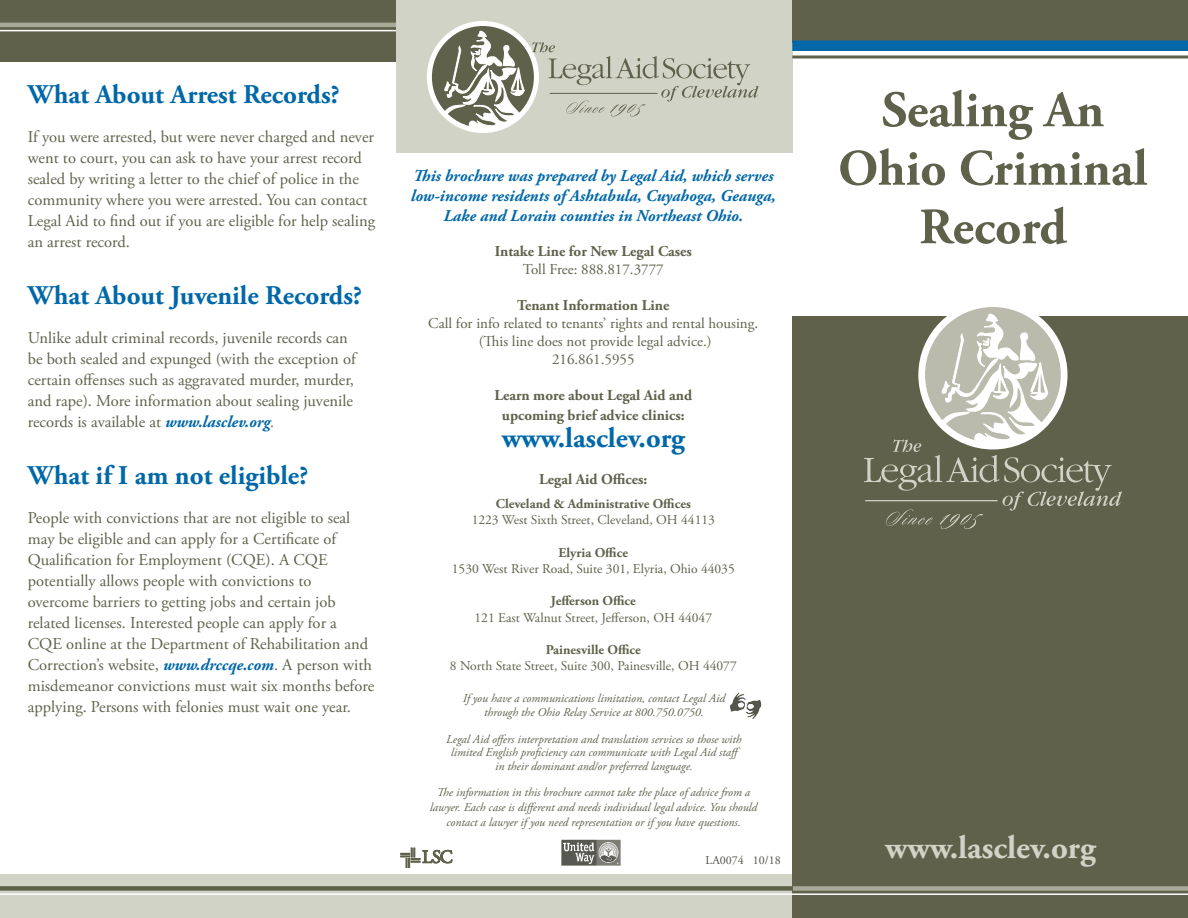
<style>
.page{position:relative;width:1188px;height:918px;background:#fff}
.page>*{position:absolute;margin:0;border:0;box-sizing:border-box;transform-origin:0 0}
.t1{font:700 51px/58.5px "Adobe Garamond Pro";color:#60614b;text-align:center}
.t2{font:700 32.7px "Adobe Garamond Pro";color:#d2d3c7}
.t3{font:700 28.5px "Adobe Garamond Pro";color:#0068a9}
.t4{font:700 27px "Adobe Garamond Pro";color:#0068a9}
.t5{font:16.5px/21px "Adobe Garamond Pro";color:#60614b}
.t6{font:italic 700 16.5px/20px "Adobe Garamond Pro";color:#0068a9;text-align:center}
.t7{font:15px/18px "Adobe Garamond Pro";color:#60614b;text-align:center}
.t8{font:700 15px/19.8px "Adobe Garamond Pro";color:#60614b;text-align:center}
.t9{font:13.5px "Adobe Garamond Pro";color:#60614b}
.t10{font:700 13.5px "Adobe Garamond Pro";color:#60614b}
.t11{font:italic 12px/13.5px "Adobe Garamond Pro";color:#60614b;text-align:center}
.t12{font:12px "Adobe Garamond Pro";color:#515249}
.s1{font-weight:700;font-style:italic;color:#0068a9}
.s2{font-style:italic}
</style>
<div class="page">
<div style="left:793px;top:316px;width:395px;height:510px;background:#60614b"></div>
<div style="left:0;top:875px;width:794px;height:43px;background:#d2d3c7"></div>
<div style="left:0;top:0;width:410px;height:62px;background:#60614b"></div>
<hr style="left:0;top:30px;width:411px;height:1px;background:#fff">
<hr style="left:0;top:23px;width:411px;height:4px;background:#a8aa98">
<div style="left:396px;top:0;width:396px;height:152px;background:#d2d3c7"></div>
<svg style="left:429px;top:23px;width:107px;height:108px"></svg>
<div style="left:427px;top:21px;width:112px;height:112px;border:5px solid #fff;border-radius:50%"></div>
<svg style="left:532px;top:42px;width:227px;height:75px"></svg>
<hr style="left:550px;top:93px;width:107px;height:1px;background:#60614b">
<svg style="left:429px;top:31px;width:95px;height:100px"></svg>
<div style="left:792px;top:0;width:396px;height:42px;background:#60614b"></div>
<div style="left:793px;top:810px;width:395px;height:108px;background:#60614b"></div>
<div style="left:792px;top:40px;width:396px;height:11px;background:#0068a9"></div>
<hr style="left:792px;top:56px;width:396px;height:2px;background:#60614b">
<div style="left:0;top:886px;width:972px;height:5px;background:#60614b"></div>
<hr style="left:0;top:893px;width:1188px;height:2px;background:#fff">
<div style="left:793px;top:886px;width:395px;height:5px;background:#a8aa98"></div>
<svg style="left:864px;top:313px;width:258px;height:216px"></svg>
<svg style="left:400px;top:848px;width:52px;height:20px"></svg>
<img style="left:562px;top:840px;width:58px;height:25px">
<img style="left:730px;top:693px;width:15px;height:19px">
<h3 class="t4" style="left:28px;top:78px;width:313px">What About Arrest Records?</h3>
<p class="t5" style="left:28px;top:127px;width:349px">If you were arrested, but were never charged and never went to court, you can ask to have your arrest record sealed by writing a letter to the chief of police in the community where you were arrested. You can contact Legal Aid to find out if you are eligible for help sealing an arrest record.</p>
<h3 class="t4" style="left:28px;top:279px;width:336px">What About Juvenile Records?</h3>
<p class="t5" style="left:28px;top:328px;width:330px">Unlike adult criminal records, juvenile records can be both sealed and expunged (with the exception of certain offenses such as aggravated murder, murder, and rape). More information about sealing juvenile records is available at <span class="s1">www.lasclev.org</span><span class="s2">.</span></p>
<h3 class="t4" style="left:28px;top:459px;width:282px">What if I am not eligible?</h3>
<p class="t5" style="left:28px;top:508px;width:348px">People with convictions that are not eligible to seal may be eligible and can apply for a Certificate of Qualification for Employment (CQE). A CQE potentially allows people with convictions to overcome barriers to getting jobs and certain job related licenses. Interested people can apply for a CQE online at the Department of Rehabilitation and Correction’s website, <span class="s1">www.drccqe.com</span>. A person with misdemeanor convictions must wait six months before applying. Persons with felonies must wait one year.</p>
<p class="t6" style="left:411px;top:166px;width:366px">This brochure was prepared by Legal Aid, which serves low-income residents of Ashtabula, Cuyahoga, Geauga,<br>Lake and Lorain counties in Northeast Ohio.</p>
<p class="t8" style="left:495px;top:241px;width:199px">Intake Line for New Legal Cases</p>
<p class="t7" style="left:523px;top:261px;width:142px">Toll Free: 888.817.3777</p>
<p class="t8" style="left:517px;top:295px;width:154px">Tenant Information Line</p>
<p class="t7" style="left:428px;top:315px;width:331px">Call for info related to tenants’ rights and rental housing. (This line does not provide legal advice.)<br>216.861.5955</p>
<p class="t8" style="left:494px;top:385px;width:199px">Learn more about Legal Aid and upcoming brief advice clinics:</p>
<h3 class="t3" style="left:502px;top:421px;width:185px">www.lasclev.org</h3>
<p class="t8" style="left:539px;top:470px;width:110px">Legal Aid Offices:</p>
<p class="t10" style="left:496px;top:496px;width:197px">Cleveland &amp; Administrative Offices</p>
<p class="t9" style="left:472px;top:512px;width:245px">1223 West Sixth Street, Cleveland, OH 44113</p>
<p class="t10" style="left:559px;top:545px;width:71px">Elyria Office</p>
<p class="t9" style="left:452px;top:561px;width:284px">1530 West River Road, Suite 301, Elyria, Ohio 44035</p>
<p class="t10" style="left:551px;top:593px;width:86px">Jefferson Office</p>
<p class="t9" style="left:475px;top:609px;width:239px">121 East Walnut Street, Jefferson, OH 44047</p>
<p class="t10" style="left:546px;top:642px;width:97px">Painesville Office</p>
<p class="t9" style="left:450px;top:658px;width:288px">8 North State Street, Suite 300, Painesville, OH 44077</p>
<p class="t11" style="left:463px;top:692px;width:264px">If you have a communications limitation, contact Legal Aid through the Ohio Relay Service at 800.750.0750.</p>
<p class="t11" style="left:446px;top:733px;width:297px">Legal Aid offers interpretation and translation services so those with limited English proficiency can communicate with Legal Aid staff in their dominant and/or preferred language.</p>
<p class="t11" style="left:430px;top:785px;width:329px;line-height:15px">The information in this brochure cannot take the place of advice from a lawyer. Each case is different and needs individual legal advice. You should contact a lawyer if you need representation or if you have questions.</p>
<p class="t12" style="left:706px;top:853px;width:77px">LA0074 10/18</p>
<h1 class="t1" style="left:838px;top:82px;width:311px">Sealing An<br>Ohio Criminal<br>Record</h1>
<h2 class="t2" style="left:885px;top:828px;width:212px">www.lasclev.org</h2>
</div>
